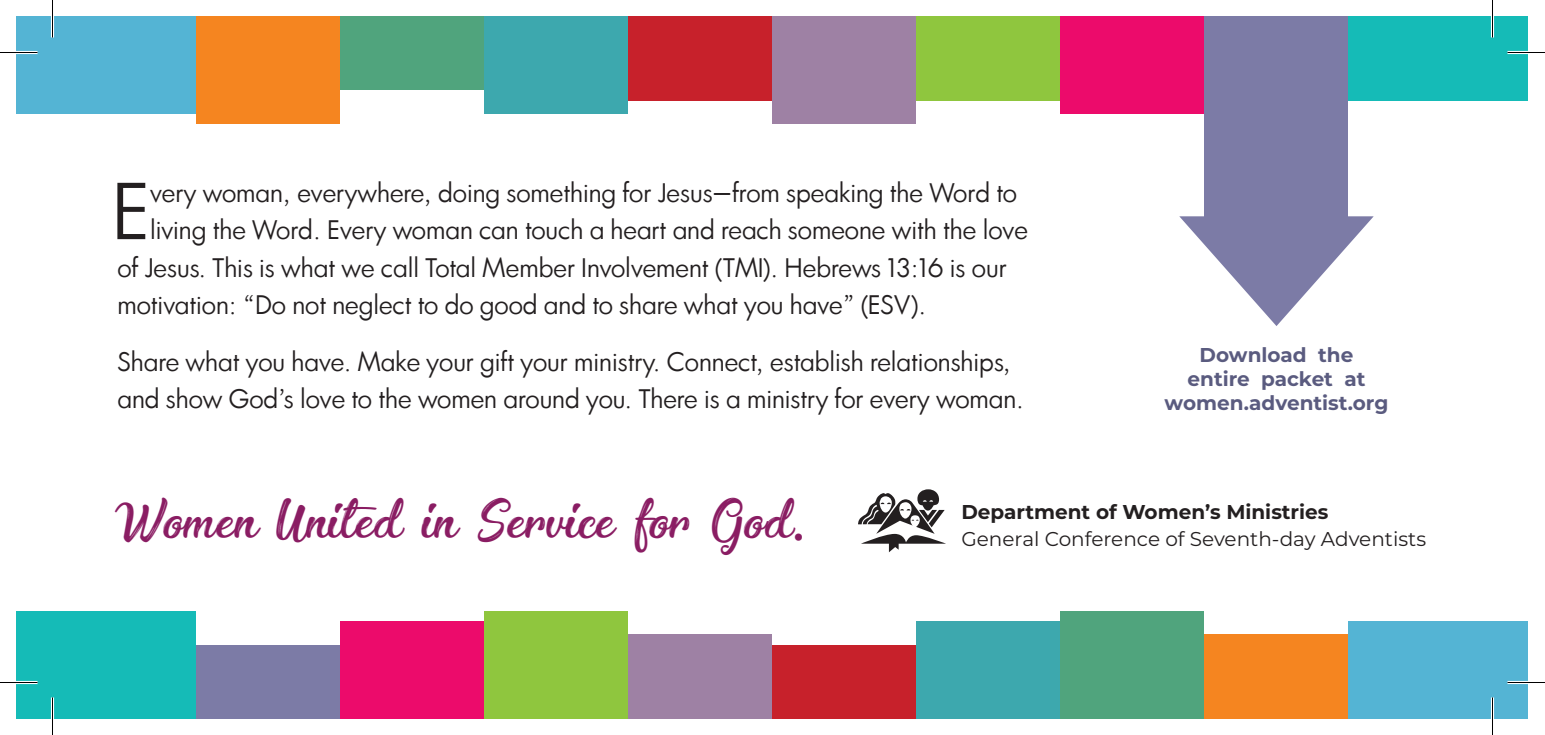
<style>
.page{position:relative;width:1545px;height:735px;background:#fff}
.page>*{position:absolute;margin:0;border:0;box-sizing:border-box;transform-origin:0 0}
.t1{font:74.75px "Luz Sans";color:#231f20}
.t2{font:46px "Enchanting Celebrations";color:#8a1d63}
.t3{font:25px/37.5px "Luz Sans";color:#231f20}
.t4{font:700 20px/24px "Montserrat";color:#5a5b7f;text-align:center}
.t5{font:20px "Montserrat";color:#231f20}
.t6{font:700 20px "Montserrat";color:#231f20}
.s1{font-family:"Caecilia LT";font-weight:700}
</style>
<div class="page">
<div style="left:16px;top:611px;width:180px;height:108px;background:#15bbb7"></div>
<div style="left:1349px;top:17px;width:180px;height:84px;background:#15bbb7"></div>
<div style="left:917px;top:621px;width:144px;height:98px;background:#3da8ae"></div>
<div style="left:485px;top:17px;width:143px;height:97px;background:#3da8ae"></div>
<div style="left:340px;top:621px;width:144px;height:98px;background:#ec0b6b"></div>
<div style="left:1061px;top:17px;width:144px;height:97px;background:#ec0b6b"></div>
<div style="left:1349px;top:621px;width:180px;height:98px;background:#54b4d4"></div>
<div style="left:16px;top:17px;width:180px;height:97px;background:#54b4d4"></div>
<div style="left:1204px;top:634px;width:144px;height:85px;background:#f58520"></div>
<div style="left:196px;top:17px;width:144px;height:107px;background:#f58520"></div>
<div style="left:485px;top:611px;width:143px;height:108px;background:#8fc63e"></div>
<div style="left:917px;top:17px;width:144px;height:84px;background:#8fc63e"></div>
<div style="left:772px;top:645px;width:145px;height:74px;background:#c7212b"></div>
<div style="left:628px;top:17px;width:144px;height:84px;background:#c7212b"></div>
<div style="left:196px;top:645px;width:144px;height:74px;background:#7c7ba6"></div>
<div style="left:1204px;top:17px;width:144px;height:214px;background:#7c7ba6"></div>
<div style="left:1061px;top:611px;width:144px;height:108px;background:#50a47d"></div>
<div style="left:340px;top:17px;width:144px;height:73px;background:#50a47d"></div>
<div style="left:628px;top:634px;width:144px;height:85px;background:#9e81a4"></div>
<div style="left:772px;top:17px;width:145px;height:107px;background:#9e81a4"></div>
<svg style="left:858px;top:489px;width:88px;height:63px"></svg>
<svg style="left:1179px;top:216px;width:195px;height:110px"></svg>
<hr style="left:0;top:51px;width:38px;height:3px;background:#fff">
<hr style="left:1508px;top:51px;width:37px;height:3px;background:#fff">
<hr style="left:0;top:681px;width:38px;height:3px;background:#fff">
<hr style="left:1508px;top:681px;width:37px;height:3px;background:#fff">
<hr style="left:51px;top:0;width:3px;height:38px;background:#fff">
<hr style="left:51px;top:698px;width:3px;height:37px;background:#fff">
<hr style="left:1491px;top:0;width:3px;height:38px;background:#fff">
<hr style="left:1491px;top:698px;width:3px;height:37px;background:#fff">
<hr style="left:0;top:52px;width:38px;height:1px;background:#000">
<hr style="left:1508px;top:52px;width:37px;height:1px;background:#000">
<hr style="left:0;top:682px;width:38px;height:1px;background:#000">
<hr style="left:1508px;top:682px;width:37px;height:1px;background:#000">
<hr style="left:52px;top:0;width:1px;height:38px;background:#000">
<hr style="left:52px;top:698px;width:1px;height:37px;background:#000">
<hr style="left:1492px;top:0;width:1px;height:38px;background:#000">
<hr style="left:1492px;top:698px;width:1px;height:37px;background:#000">
<p class="t1" style="left:112px;top:161px;width:40px">E</p>
<p class="t3" style="left:150px;top:174px;width:868px">very woman, everywhere, doing something for Jesus—from speaking the Word to</p>
<p class="t3" style="left:150px;top:211px;width:879px">living the Word. Every woman can touch a heart and reach someone with the love</p>
<p class="t3" style="left:117px;top:249px;width:891px">of Jesus. This is what we call Total Member Involvement (TMI). Hebrews 13:16 is our</p>
<p class="t3" style="left:117px;top:286px;width:810px">motivation: “Do not neglect to do good and to share what you have” (ESV).</p>
<p class="t3" style="left:117px;top:343px;width:908px">Share what you have. Make your gift your ministry. Connect, establish relationships, and show God’s love to the women around you. There is a ministry for every woman.</p>
<p class="t4" style="left:1165px;top:342px;width:225px">Download the<br>entire packet at women.adventist.org</p>
<p class="t2" style="left:117px;top:489px;width:690px">Women United in Service for God<span class="s1">.</span></p>
<p class="t6" style="left:961px;top:498px;width:369px">Department of Women’s Ministries</p>
<p class="t5" style="left:961px;top:525px;width:466px">General Conference of Seventh-day Adventists</p>
</div>
